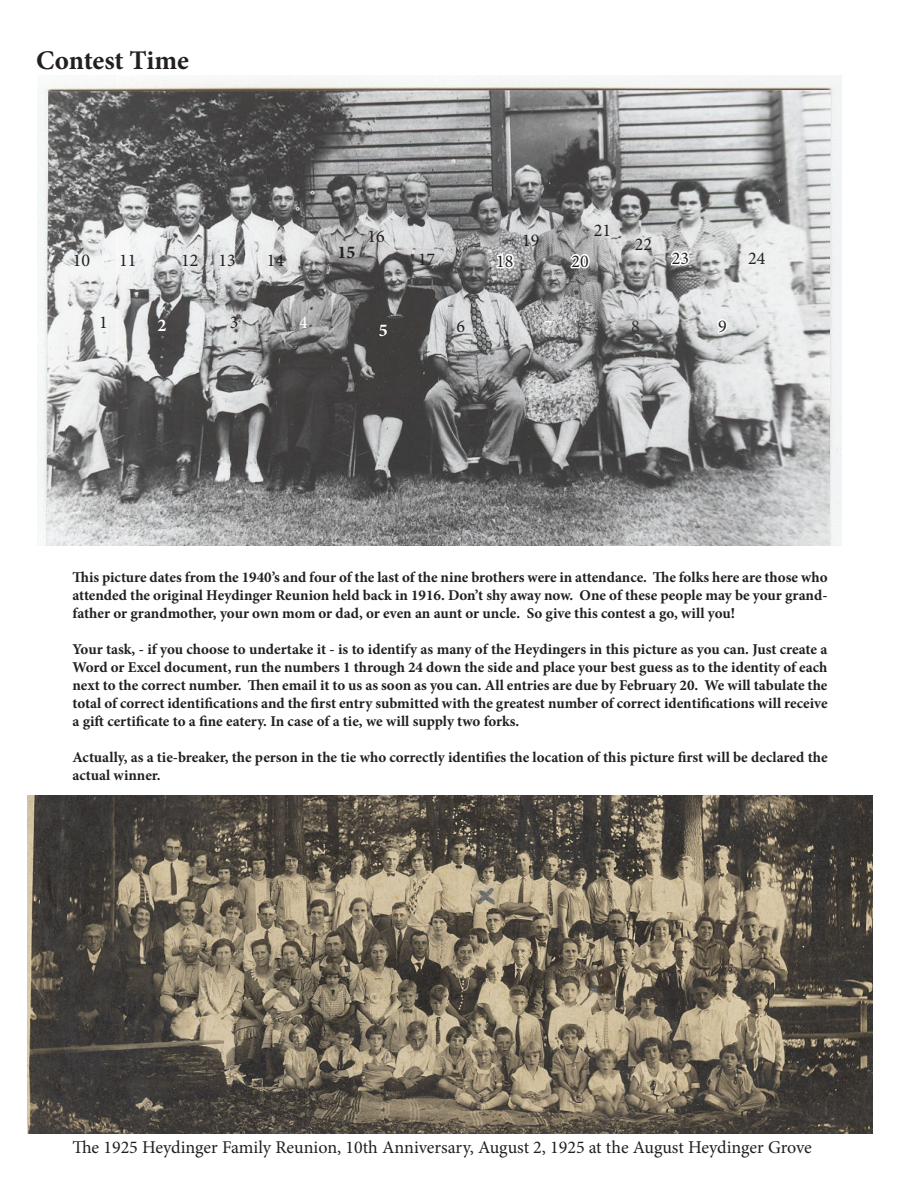
<style>
.page{position:relative;width:918px;height:1188px;background:#fff}
.page>*{position:absolute;margin:0;border:0;box-sizing:border-box;transform-origin:0 0}
.t1{font:700 27px "Minion Pro";letter-spacing:-.005em;color:#231f20}
.t2{font:18px "Minion Pro";color:#231f20}
.t3{font:18px "Minion Pro";color:#fff}
.t4{font:700 18px "Minion Pro";color:#fff}
.t5{font:700 18px "Minion Pro";color:#231f20}
.t6{font:18px "Minion Pro";color:#333233}
.t7{font:700 15px/18px "Minion Pro";color:#231f20;text-align:justify}
</style>
<div class="page">
<img style="left:37px;top:75px;width:805px;height:471px">
<svg style="left:716px;top:317px;width:13px;height:18px"></svg>
<svg style="left:495px;top:251px;width:21px;height:19px"></svg>
<svg style="left:567px;top:252px;width:24px;height:18px"></svg>
<svg style="left:667px;top:250px;width:24px;height:18px"></svg>
<img style="left:28px;top:795px;width:844px;height:339px">
<p class="t1" style="left:36px;top:41px;width:155px">Contest Time</p>
<p class="t2" style="left:594px;top:218px;width:19px">21</p>
<p class="t2" style="left:367px;top:224px;width:19px">16</p>
<p class="t2" style="left:522px;top:228px;width:19px">19</p>
<p class="t2" style="left:635px;top:232px;width:19px">22</p>
<p class="t5" style="left:338px;top:240px;width:19px">15</p>
<p class="t2" style="left:73px;top:248px;width:19px">10</p>
<p class="t2" style="left:119px;top:248px;width:19px">11</p>
<p class="t2" style="left:181px;top:248px;width:19px">12</p>
<p class="t2" style="left:218px;top:248px;width:19px">13</p>
<p class="t2" style="left:267px;top:248px;width:19px">14</p>
<p class="t2" style="left:748px;top:246px;width:19px">24</p>
<p class="t2" style="left:418px;top:247px;width:19px">17</p>
<p class="t2" style="left:496px;top:249px;width:19px">18</p>
<p class="t2" style="left:572px;top:249px;width:19px">20</p>
<p class="t2" style="left:672px;top:246px;width:19px">23</p>
<p class="t2" style="left:99px;top:310px;width:10px">1</p>
<p class="t2" style="left:230px;top:310px;width:10px">3</p>
<p class="t3" style="left:299px;top:310px;width:10px">4</p>
<p class="t2" style="left:457px;top:314px;width:10px">6</p>
<p class="t3" style="left:544px;top:314px;width:10px">7</p>
<p class="t6" style="left:631px;top:314px;width:10px">8</p>
<p class="t2" style="left:718px;top:314px;width:10px">9</p>
<p class="t4" style="left:158px;top:313px;width:10px">2</p>
<p class="t4" style="left:379px;top:317px;width:10px">5</p>
<p class="t7" style="left:72px;top:568px;width:757px">This picture dates from the 1940’s and four of the last of the nine brothers were in attendance. The folks here are those who attended the original Heydinger Reunion held back in 1916. Don’t shy away now. One of these people may be your grand&shy;father or grandmother, your own mom or dad, or even an aunt or uncle. So give this contest a go, will you!</p>
<p class="t7" style="left:72px;top:640px;width:757px">Your task, - if you choose to undertake it - is to identify as many of the Heydingers in this picture as you can. Just create a Word or Excel document, run the numbers 1 through 24 down the side and place your best guess as to the identity of each next to the correct number. Then email it to us as soon as you can. All entries are due by February 20. We will tabulate the total of correct identifications and the first entry submitted with the greatest number of correct identifications will receive a gift certificate to a fine eatery. In case of a tie, we will supply two forks.</p>
<p class="t7" style="left:72px;top:748px;width:757px">Actually, as a tie-breaker, the person in the tie who correctly identifies the location of this picture first will be declared the actual winner.</p>
<p class="t2" style="left:72px;top:1136px;width:741px">The 1925 Heydinger Family Reunion, 10th Anniversary, August 2, 1925 at the August Heydinger Grove</p>
</div>
